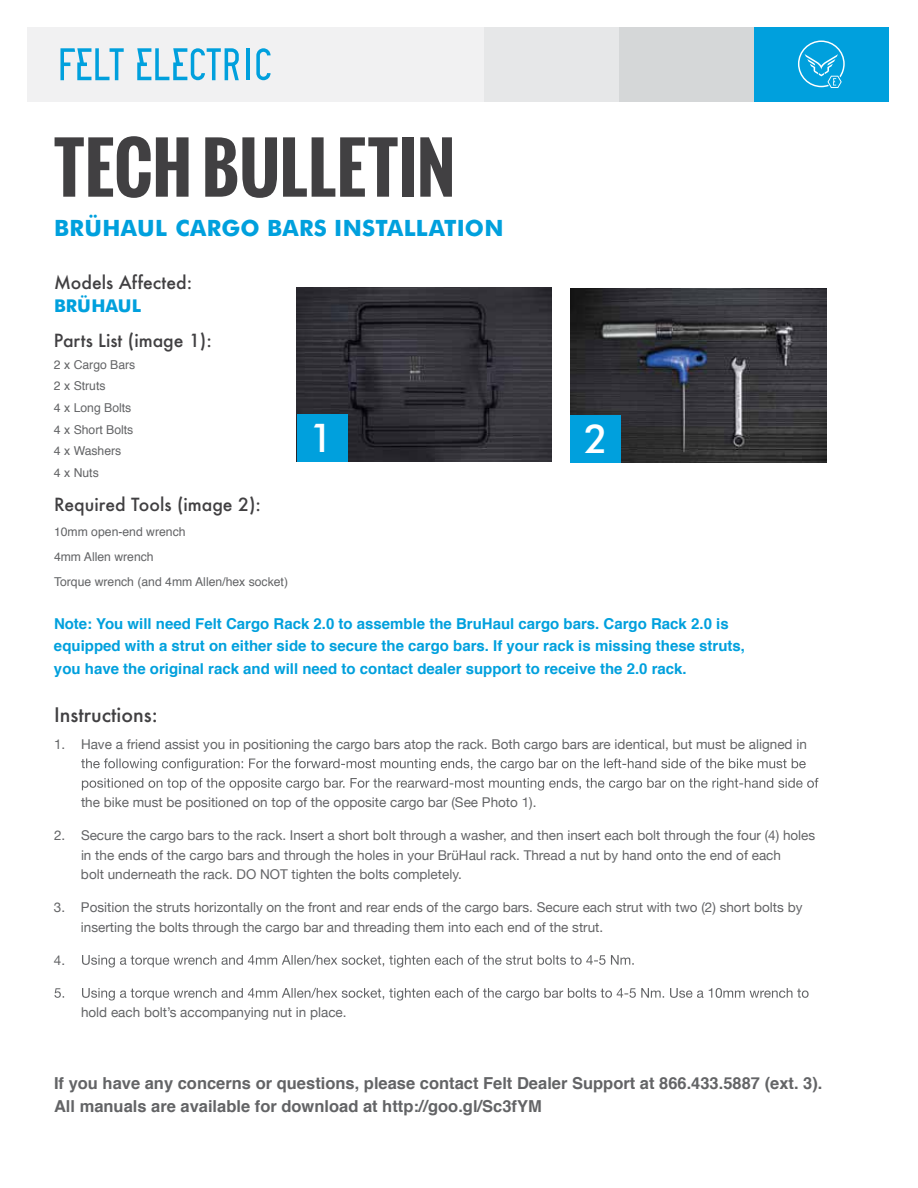
<style>
.page{position:relative;width:918px;height:1188px;background:#fff}
.page>*{position:absolute;margin:0;border:0;box-sizing:border-box;transform-origin:0 0}
.t1{font:700 67.5px "Oswald";letter-spacing:.005em;color:#414042}
.t2{font:500 39.75px "Futura BT";color:#fff}
.t3{font:700 22.5px "Futura BT";letter-spacing:.015em;color:#00a0dd}
.t4{font:500 19.5px "Futura";color:#414042}
.t5{font:500 17.7px "Futura";color:#414042}
.t6{font:700 17.7px "Futura BT";color:#00a0dd}
.t7{font:700 16.5px/22.5px "Helvetica";color:#636466}
.t8{font:700 15px/22.5px "Helvetica";color:#00a0dd}
.t9{font:13.5px/19.5px "Helvetica Neue";color:#636466}
.t10{font:12.15px/21.8px "Helvetica";color:#636466}
</style>
<div class="page">
<div style="left:27px;top:27px;width:457px;height:75px;background:#f1f1f2"></div>
<div style="left:754px;top:27px;width:135px;height:75px;background:#00a0dd"></div>
<div style="left:484px;top:27px;width:135px;height:75px;background:#e6e7e8"></div>
<div style="left:619px;top:27px;width:135px;height:75px;background:#d5d7d8"></div>
<hr style="left:246px;top:48px;width:3px;height:32px;background:#00a0dd">
<svg style="left:256px;top:48px;width:15px;height:32px"></svg>
<svg style="left:137px;top:48px;width:102px;height:32px"></svg>
<svg style="left:60px;top:48px;width:64px;height:32px"></svg>
<svg style="left:798px;top:40px;width:47px;height:48px"></svg>
<svg style="left:81px;top:758px;width:725px;height:13px"></svg>
<svg style="left:82px;top:778px;width:736px;height:12px"></svg>
<svg style="left:82px;top:955px;width:552px;height:12px"></svg>
<svg style="left:54px;top:988px;width:10px;height:10px"></svg>
<svg style="left:82px;top:988px;width:727px;height:12px"></svg>
<img style="left:297px;top:287px;width:254px;height:175px">
<img style="left:570px;top:288px;width:256px;height:175px">
<div style="left:297px;top:415px;width:51px;height:47px;background:#00a0dd"></div>
<div style="left:571px;top:415px;width:50px;height:47px;background:#00a0dd"></div>
<h1 class="t1" style="left:54px;top:118px;width:403px">TECH BULLETIN</h1>
<h3 class="t3" style="left:54px;top:214px;width:451px">BRÜHAUL CARGO BARS INSTALLATION</h3>
<h3 class="t5" style="left:54px;top:270px;width:140px">Models Affected:</h3>
<h3 class="t6" style="left:54px;top:295px;width:89px">BRÜHAUL</h3>
<h3 class="t5" style="left:54px;top:328px;width:159px">Parts List (image 1):</h3>
<p class="t10" style="left:54px;top:354px;width:83px">2 x Cargo Bars<br>2 x Struts<br>4 x Long Bolts<br>4 x Short Bolts<br>4 x Washers<br>4 x Nuts</p>
<h3 class="t5" style="left:54px;top:492px;width:208px">Required Tools (image 2):</h3>
<p class="t10" style="left:54px;top:519px;width:236px;line-height:25px">10mm open-end wrench<br>4mm Allen wrench<br>Torque wrench (and 4mm Allen/hex socket)</p>
<h2 class="t2" style="left:309px;top:414px;width:26px">1</h2>
<h2 class="t2" style="left:584px;top:414px;width:26px">2</h2>
<p class="t8" style="left:54px;top:612px;width:693px">Note: You will need Felt Cargo Rack 2.0 to assemble the BruHaul cargo bars. Cargo Rack 2.0 is equipped with a strut on either side to secure the cargo bars. If your rack is missing these struts, you have the original rack and will need to contact dealer support to receive the 2.0 rack.</p>
<h3 class="t4" style="left:54px;top:702px;width:105px">Instructions:</h3>
<p class="t9" style="left:54px;top:735px;width:754px">1. Have a friend assist you in positioning the cargo bars atop the rack. Both cargo bars are identical, but must be aligned in</p>
<p class="t9" style="left:81px;top:793px;width:457px">the bike must be positioned on top of the opposite cargo bar (See Photo 1).</p>
<p class="t9" style="left:81px;top:826px;width:736px;text-indent:-27px">2. Secure the cargo bars to the rack. Insert a short bolt through a washer, and then insert each bolt through the four (4) holes in the ends of the cargo bars and through the holes in your BrüHaul rack. Thread a nut by hand onto the end of each<br>bolt underneath the rack. DO NOT tighten the bolts completely.</p>
<p class="t9" style="left:81px;top:898px;width:723px;text-indent:-27px">3. Position the struts horizontally on the front and rear ends of the cargo bars. Secure each strut with two (2) short bolts by inserting the bolts through the cargo bar and threading them into each end of the strut.</p>
<p class="t9" style="left:54px;top:951px;width:13px">4.</p>
<p class="t9" style="left:81px;top:1003px;width:267px">hold each bolt’s accompanying nut in place.</p>
<p class="t7" style="left:54px;top:1072px;width:770px">If you have any concerns or questions, please contact Felt Dealer Support at 866.433.5887 (ext. 3).<br>All manuals are available for download at http://goo.gl/Sc3fYM</p>
</div>
